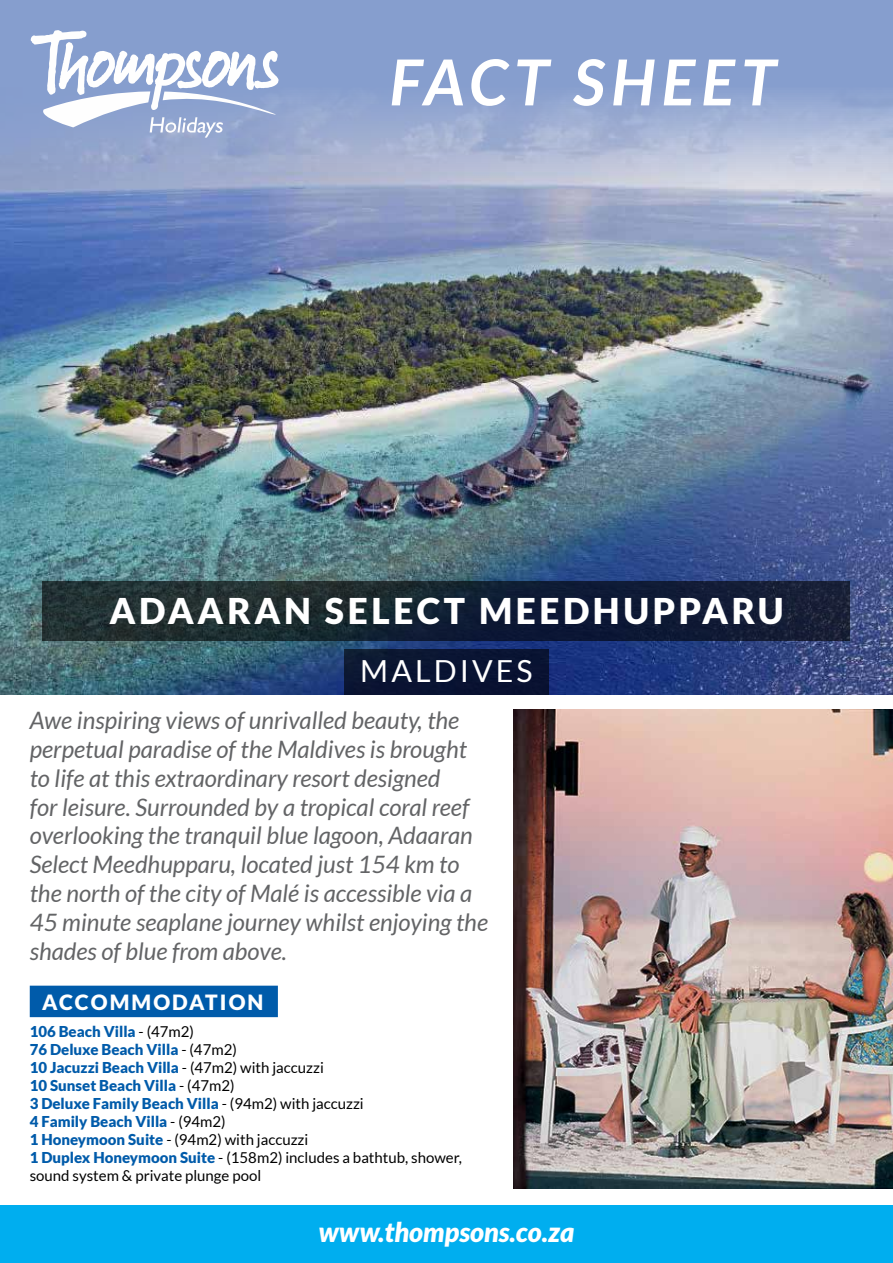
<style>
.page{position:relative;width:893px;height:1263px;background:#fff}
.page>*{position:absolute;margin:0;border:0;box-sizing:border-box;transform-origin:0 0}
.t1{font:italic 700 63.45px "Lato";letter-spacing:.1em;color:#fff}
.t2{font:900 35.55px "Lato";letter-spacing:.1em;color:#fff}
.t3{font:30.45px "Lato";letter-spacing:.1em;color:#fff}
.t4{font:italic 900 27px "Lato";color:#fff}
.t5{font:italic 24px/28.8px "Lato";color:#636466}
.t6{font:900 21px "Lato";letter-spacing:.1em;color:#fff}
.t7{font:15px/18px "Lato";color:#000}
.s1{font-weight:900;color:#005baa}
</style>
<div class="page">
<div style="left:0;top:0;width:893px;height:695px;background:#869ece"></div>
<img style="left:0;top:95px;width:893px;height:600px">
<div style="left:0;top:1205px;width:893px;height:58px;background:#00aeef"></div>
<svg style="left:30px;top:30px;width:249px;height:109px"></svg>
<svg style="left:43px;top:581px;width:807px;height:59px;background:#172433"></svg>
<div style="left:344px;top:649px;width:205px;height:46px;background:#0a1432"></div>
<div style="left:30px;top:986px;width:248px;height:31px;background:#005baa"></div>
<img style="left:513px;top:710px;width:380px;height:478px">
<h1 class="t1" style="left:389px;top:46px;width:388px">FACT SHEET</h1>
<h2 class="t2" style="left:109px;top:590px;width:676px">ADAARAN SELECT MEEDHUPPARU</h2>
<p class="t3" style="left:360px;top:654px;width:174px">MALDIVES</p>
<p class="t5" style="left:30px;top:707px;width:460px">Awe inspiring views of unrivalled beauty, the perpetual paradise of the Maldives is brought to life at this extraordinary resort designed<br>for leisure. Surrounded by a tropical coral reef overlooking the tranquil blue lagoon, Adaaran Select Meedhupparu, located just 154 km to the north of the city of Malé is accessible via a 45 minute seaplane journey whilst enjoying the shades of blue from above.</p>
<p class="t6" style="left:42px;top:990px;width:223px">ACCOMMODATION</p>
<p class="t7" style="left:30px;top:1022px;width:434px"><span class="s1">106 Beach Villa</span> - (47m2)<br><span class="s1">76 Deluxe Beach Villa</span> - (47m2)<br><span class="s1">10 Jacuzzi Beach Villa</span> - (47m2) with jaccuzzi<br><span class="s1">10 Sunset Beach Villa</span> - (47m2)<br><span class="s1">3 Deluxe Family Beach Villa</span> - (94m2) with jaccuzzi<br><span class="s1">4 Family Beach Villa</span> - (94m2)<br><span class="s1">1 Honeymoon Suite</span> - (94m2) with jaccuzzi<br><span class="s1">1 Duplex Honeymoon Suite</span> - (158m2) includes a bathtub, shower, sound system &amp; private plunge pool</p>
<p class="t4" style="left:319px;top:1216px;width:257px">www.thompsons.co.za</p>
</div>
